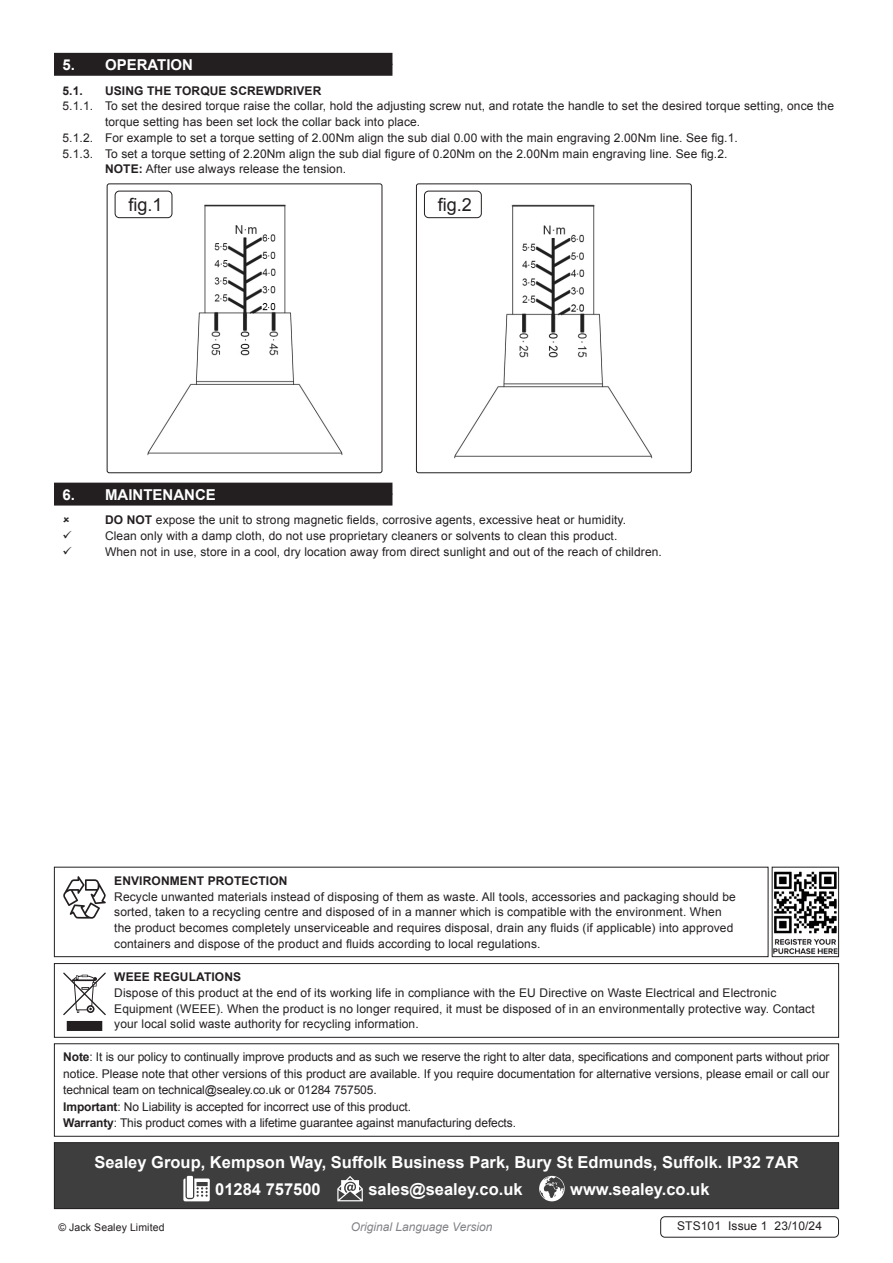
<style>
.page{position:relative;width:893px;height:1263px;background:#fff}
.page>*{position:absolute;margin:0;border:0;box-sizing:border-box;transform-origin:0 0}
.t1{font:18px "Arial";color:#231f20}
.t2{font:700 16.5px "Arial";color:#fff}
.t3{font:700 15px "Arial";color:#fff}
.Body{font:12px/15.8px "Arial";letter-spacing:.01em;color:#231f20}
.Important_Notification_Body{font:12px/16.5px "Arial";letter-spacing:-.01em;color:#231f20;text-align:justify}
.Body-2{font:700 12px "Arial";letter-spacing:.01em;color:#231f20}
.t4{font:italic 12px "Arial";color:#808285}
.Body__Footer{font:12px "Arial";letter-spacing:.01em;color:#231f20}
.Body__Justified__7pt{font:10.5px "Arial";letter-spacing:.01em;color:#231f20}
.s1{font-weight:700}
</style>
<div class="page">
<img style="left:127px;top:198px;width:216px;height:257px">
<div style="left:107px;top:183px;width:275px;height:290px;border:1px solid #231f20;border-radius:2px"></div>
<div style="left:115px;top:191px;width:57px;height:27px;border:1px solid #231f20;border-radius:4px"></div>
<img style="left:439px;top:204px;width:214px;height:255px">
<div style="left:416px;top:183px;width:276px;height:290px;border:1px solid #231f20;border-radius:2px"></div>
<div style="left:424px;top:191px;width:58px;height:27px;border:1px solid #231f20;border-radius:4px"></div>
<div style="left:54px;top:64px;width:338px;height:12px;background:#231f20"></div>
<div style="left:54px;top:53px;width:338px;height:12px;background:#231f20"></div>
<div style="left:54px;top:494px;width:338px;height:12px;background:#231f20"></div>
<div style="left:54px;top:483px;width:338px;height:12px;background:#231f20"></div>
<div style="left:54px;top:1043px;width:785px;height:94px;border:1px solid #231f20"></div>
<div style="left:54px;top:1142px;width:785px;height:66px;background:#3e3e3f"></div>
<svg style="left:183px;top:1178px;width:27px;height:23px"></svg>
<div style="left:187px;top:1176px;width:6px;height:22px;background:#fff"></div>
<svg style="left:337px;top:1176px;width:26px;height:25px"></svg>
<svg style="left:539px;top:1176px;width:26px;height:25px"></svg>
<div style="left:54px;top:1142px;width:785px;height:67px;border:1px solid #231f20"></div>
<div style="left:54px;top:963px;width:785px;height:75px;border:1px solid #231f20"></div>
<div style="left:68px;top:1022px;width:34px;height:8px;background:#231f20"></div>
<div style="left:67px;top:1021px;width:35px;height:10px;border:2px solid #231f20"></div>
<svg style="left:63px;top:972px;width:43px;height:43px"></svg>
<div style="left:54px;top:867px;width:714px;height:90px;border:1px solid #231f20"></div>
<svg style="left:63px;top:876px;width:43px;height:43px"></svg>
<img style="left:774px;top:871px;width:63px;height:84px">
<div style="left:772px;top:867px;width:67px;height:90px;border:1px solid #231f20"></div>
<div style="left:660px;top:1216px;width:179px;height:21px;border:1px solid #231f20;border-radius:4px"></div>
<p class="t3" style="left:63px;top:54px;width:132px">5. OPERATION</p>
<p class="Body-2" style="left:63px;top:82px;width:22px">5.1.</p>
<p class="Body-2" style="left:105px;top:82px;width:218px">USING THE TORQUE SCREWDRIVER</p>
<p class="Body" style="left:105px;top:98px;width:730px;text-indent:-43px">5.1.1. To set the desired torque raise the collar, hold the adjusting screw nut, and rotate the handle to set the desired torque setting, once the torque setting has been set lock the collar back into place.</p>
<p class="Body" style="left:63px;top:130px;width:677px">5.1.2. For example to set a torque setting of 2.00Nm align the sub dial 0.00 with the main engraving 2.00Nm line. See fig.1.</p>
<p class="Body" style="left:105px;top:146px;width:624px;text-indent:-43px">5.1.3. To set a torque setting of 2.20Nm align the sub dial figure of 0.20Nm on the 2.00Nm main engraving line. See fig.2.<br><span class="s1">NOTE:</span> After use always release the tension.</p>
<p class="t1" style="left:128px;top:192px;width:36px">fig.1</p>
<p class="t1" style="left:438px;top:192px;width:36px">fig.2</p>
<p class="t3" style="left:63px;top:484px;width:155px">6. MAINTENANCE</p>
<p class="Body" style="left:105px;top:512px;width:523px"><span class="s1">DO NOT</span> expose the unit to strong magnetic fields, corrosive agents, excessive heat or humidity.</p>
<p class="Body" style="left:105px;top:528px;width:514px">Clean only with a damp cloth, do not use proprietary cleaners or solvents to clean this product.</p>
<p class="Body" style="left:105px;top:544px;width:558px">When not in use, store in a cool, dry location away from direct sunlight and out of the reach of children.</p>
<p class="Body-2" style="left:114px;top:872px;width:175px">ENVIRONMENT PROTECTION</p>
<p class="Body" style="left:114px;top:888px;width:623px">Recycle unwanted materials instead of disposing of them as waste. All tools, accessories and packaging should be sorted, taken to a recycling centre and disposed of in a manner which is compatible with the environment. When the product becomes completely unserviceable and requires disposal, drain any fluids (if applicable) into approved containers and dispose of the product and fluids according to local regulations.</p>
<p class="Body-2" style="left:114px;top:969px;width:128px">WEEE REGULATIONS</p>
<p class="Body" style="left:114px;top:985px;width:702px">Dispose of this product at the end of its working life in compliance with the EU Directive on Waste Electrical and Electronic<br>Equipment (WEEE). When the product is no longer required, it must be disposed of in an environmentally protective way. Contact your local solid waste authority for recycling information.</p>
<p class="Important_Notification_Body" style="left:63px;top:1049px;width:768px"><span class="s1">Note</span>: It is our policy to continually improve products and as such we reserve the right to alter data, specifications and component parts without prior notice. Please note that other versions of this product are available. If you require documentation for alternative versions, please email or call our technical team on technical@sealey.co.uk or 01284 757505.</p>
<p class="Important_Notification_Body" style="left:63px;top:1098px;width:349px"><span class="s1">Important</span>: No Liability is accepted for incorrect use of this product.</p>
<p class="Important_Notification_Body" style="left:63px;top:1115px;width:454px"><span class="s1">Warranty</span>: This product comes with a lifetime guarantee against manufacturing defects.</p>
<p class="t2" style="left:94px;top:1151px;width:706px">Sealey Group, Kempson Way, Suffolk Business Park, Bury St Edmunds, Suffolk. IP32 7AR</p>
<p class="t2" style="left:215px;top:1178px;width:107px">01284 757500</p>
<p class="t2" style="left:368px;top:1178px;width:156px">sales@sealey.co.uk</p>
<p class="t2" style="left:570px;top:1178px;width:141px">www.sealey.co.uk</p>
<p class="Body__Justified__7pt" style="left:58px;top:1221px;width:108px">© Jack Sealey Limited</p>
<p class="t4" style="left:351px;top:1219px;width:143px">Original Language Version</p>
<p class="Body__Footer" style="left:677px;top:1218px;width:146px">STS101 Issue 1 23/10/24</p>
</div>
